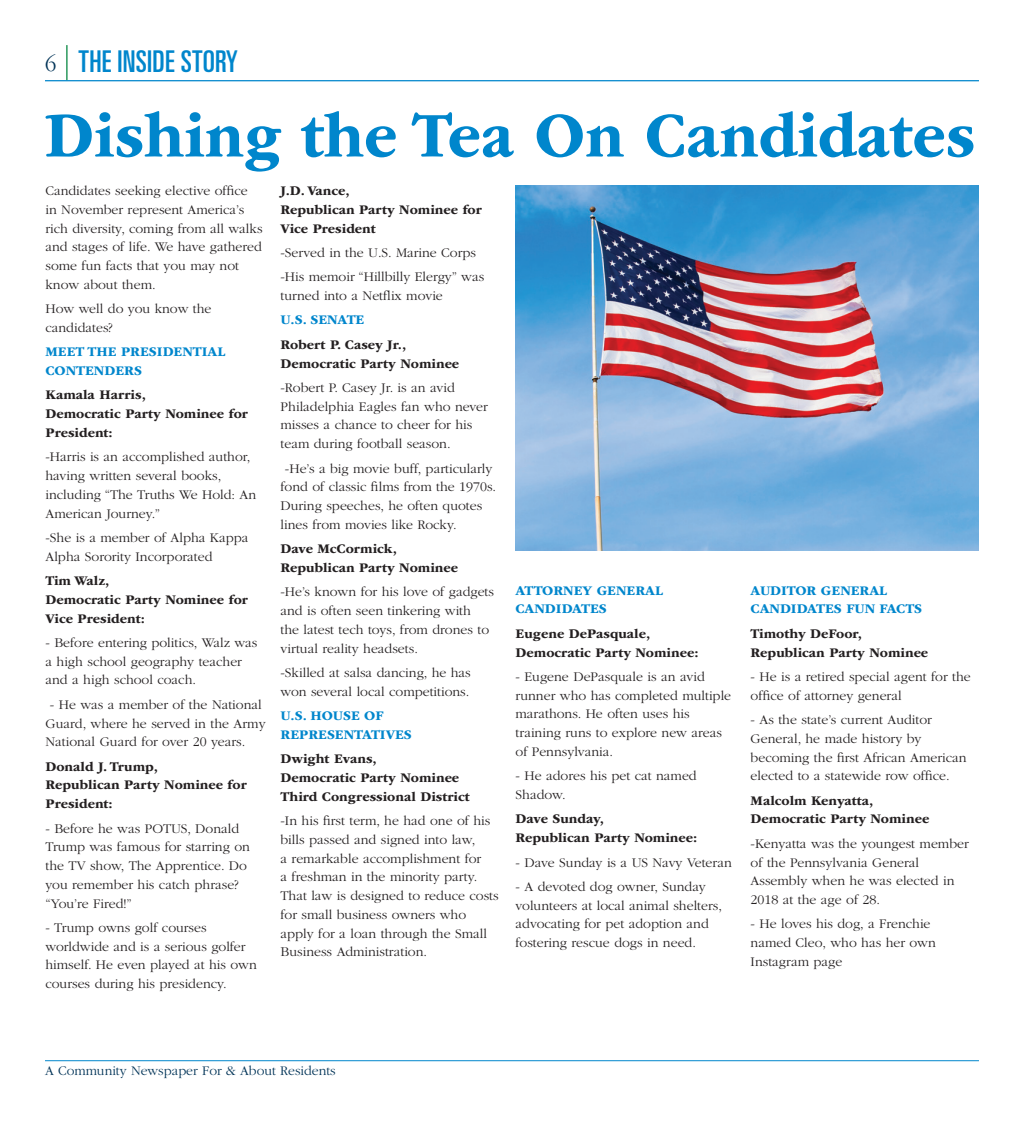
<style>
.page{position:relative;width:1024px;height:1125px;background:#fff}
.page>*{position:absolute;margin:0;border:0;box-sizing:border-box;transform-origin:0 0}
.Header_2022{font:700 66.25px "ITC Garamond Std";color:#0086cc;scale:.95 1}
.sections{font:ultra-condensed 30px "Univers LT Std";letter-spacing:.01em;color:#0086cc}
.t1{font:300 22.5px "ITC Garamond Std";color:#003357}
.t2{font:300 13.75px/18.8px "ITC Garamond Std";color:#231f20}
.Tea_Name{font:700 13.75px/18.8px "ITC Garamond Std";color:#231f20}
.Meet_The{font:700 13.75px/18.8px "ITC Garamond Std";color:#0086cc}
.t3{font:300 13.75px "ITC Garamond Std";color:#003357}
</style>
<div class="page">
<hr style="left:45px;top:80px;width:934px;height:1px;background:#0086cc">
<hr style="left:45px;top:1060px;width:934px;height:1px;background:#0086cc">
<hr style="left:66px;top:45px;width:2px;height:35px;background:#00843d">
<img style="left:515px;top:185px;width:464px;height:366px">
<h3 class="t1" style="left:45px;top:52px;width:13px">6</h3>
<p class="sections" style="left:78px;top:44px;width:161px">THE INSIDE STORY</p>
<p class="Header_2022" style="left:44px;top:98px;width:981px">Dishing the Tea On Candidates</p>
<p class="t2" style="left:45px;top:182px;width:219px">Candidates seeking elective office in November represent America’s rich diversity, coming from all walks and stages of life. We have gathered some fun facts that you may not know about them.</p>
<p class="t2" style="left:45px;top:300px;width:168px">How well do you know the candidates?</p>
<p class="Meet_The" style="left:45px;top:343px;width:181px">MEET THE PRESIDENTIAL<br>CONTENDERS</p>
<p class="Tea_Name" style="left:45px;top:386px;width:204px">Kamala Harris,<br>Democratic Party Nominee for<br>President:</p>
<p class="t2" style="left:45px;top:448px;width:212px">-Harris is an accomplished author, having written several books, including “The Truths We Hold: An<br>American Journey.”</p>
<p class="t2" style="left:45px;top:528px;width:205px">-She is a member of Alpha Kappa<br>Alpha Sorority Incorporated</p>
<p class="Tea_Name" style="left:45px;top:571px;width:204px">Tim Walz,<br>Democratic Party Nominee for<br>Vice President:</p>
<p class="t2" style="left:45px;top:633px;width:213px">- Before entering politics, Walz was a high school geography teacher and a high school coach.</p>
<p class="t2" style="left:45px;top:695px;width:222px;text-indent:4px">- He was a member of the National<br>Guard, where he served in the Army<br>National Guard for over 20 years.</p>
<p class="Tea_Name" style="left:45px;top:757px;width:203px">Donald J. Trump,<br>Republican Party Nominee for<br>President:</p>
<p class="t2" style="left:45px;top:819px;width:206px">- Before he was POTUS, Donald<br>Trump was famous for starring on the TV show, The Apprentice. Do you remember his catch phrase? “You’re Fired!”</p>
<p class="t2" style="left:45px;top:918px;width:213px">- Trump owns golf courses worldwide and is a serious golfer himself. He even played at his own courses during his presidency.</p>
<p class="Tea_Name" style="left:280px;top:181px;width:203px">J.D. Vance,<br>Republican Party Nominee for<br>Vice President</p>
<p class="t2" style="left:280px;top:243px;width:197px">-Served in the U.S. Marine Corps</p>
<p class="t2" style="left:280px;top:268px;width:205px">-His memoir “Hillbilly Elergy” was turned into a Netflix movie</p>
<p class="Meet_The" style="left:280px;top:311px;width:85px">U.S. SENATE</p>
<p class="Tea_Name" style="left:280px;top:335px;width:180px">Robert P. Casey Jr.,<br>Democratic Party Nominee</p>
<p class="t2" style="left:280px;top:378px;width:209px">-Robert P. Casey Jr. is an avid<br>Philadelphia Eagles fan who never misses a chance to cheer for his team during football season.</p>
<p class="t2" style="left:280px;top:459px;width:217px;text-indent:4px">-He’s a big movie buff, particularly fond of classic films from the 1970s.<br>During speeches, he often quotes lines from movies like Rocky.</p>
<p class="Tea_Name" style="left:280px;top:540px;width:179px">Dave McCormick,<br>Republican Party Nominee</p>
<p class="t2" style="left:280px;top:583px;width:215px">-He’s known for his love of gadgets and is often seen tinkering with<br>the latest tech toys, from drones to virtual reality headsets.</p>
<p class="t2" style="left:280px;top:663px;width:192px">-Skilled at salsa dancing, he has won several local competitions.</p>
<p class="Meet_The" style="left:280px;top:706px;width:133px">U.S. HOUSE OF<br>REPRESENTATIVES</p>
<p class="Tea_Name" style="left:280px;top:750px;width:191px">Dwight Evans,<br>Democratic Party Nominee<br>Third Congressional District</p>
<p class="t2" style="left:280px;top:812px;width:220px">-In his first term, he had one of his bills passed and signed into law,<br>a remarkable accomplishment for<br>a freshman in the minority party.<br>That law is designed to reduce costs for small business owners who apply for a loan through the Small<br>Business Administration.</p>
<p class="Meet_The" style="left:515px;top:581px;width:149px">ATTORNEY GENERAL<br>CANDIDATES</p>
<p class="Tea_Name" style="left:515px;top:624px;width:184px">Eugene DePasquale,<br>Democratic Party Nominee:</p>
<p class="t2" style="left:515px;top:667px;width:217px">- Eugene DePasquale is an avid runner who has completed multiple marathons. He often uses his training runs to explore new areas of Pennsylvania.</p>
<p class="t2" style="left:515px;top:767px;width:183px">- He adores his pet cat named<br>Shadow.</p>
<p class="Tea_Name" style="left:515px;top:810px;width:183px">Dave Sunday,<br>Republican Party Nominee:</p>
<p class="t2" style="left:515px;top:853px;width:218px">- Dave Sunday is a US Navy Veteran</p>
<p class="t2" style="left:515px;top:877px;width:208px">- A devoted dog owner, Sunday volunteers at local animal shelters, advocating for pet adoption and fostering rescue dogs in need.</p>
<p class="Meet_The" style="left:750px;top:581px;width:173px">AUDITOR GENERAL<br>CANDIDATES FUN FACTS</p>
<p class="Tea_Name" style="left:750px;top:624px;width:179px">Timothy DeFoor,<br>Republican Party Nominee</p>
<p class="t2" style="left:750px;top:667px;width:222px">- He is a retired special agent for the office of attorney general</p>
<p class="t2" style="left:750px;top:711px;width:217px">- As the state’s current Auditor<br>General, he made history by becoming the first African American elected to a statewide row office.</p>
<p class="Tea_Name" style="left:750px;top:791px;width:180px">Malcolm Kenyatta,<br>Democratic Party Nominee</p>
<p class="t2" style="left:750px;top:834px;width:220px">-Kenyatta was the youngest member of the Pennsylvania General<br>Assembly when he was elected in<br>2018 at the age of 28.</p>
<p class="t2" style="left:750px;top:915px;width:187px">- He loves his dog, a Frenchie named Cleo, who has her own<br>Instagram page</p>
<p class="t3" style="left:45px;top:1064px;width:292px">A Community Newspaper For &amp; About Residents</p>
</div>
